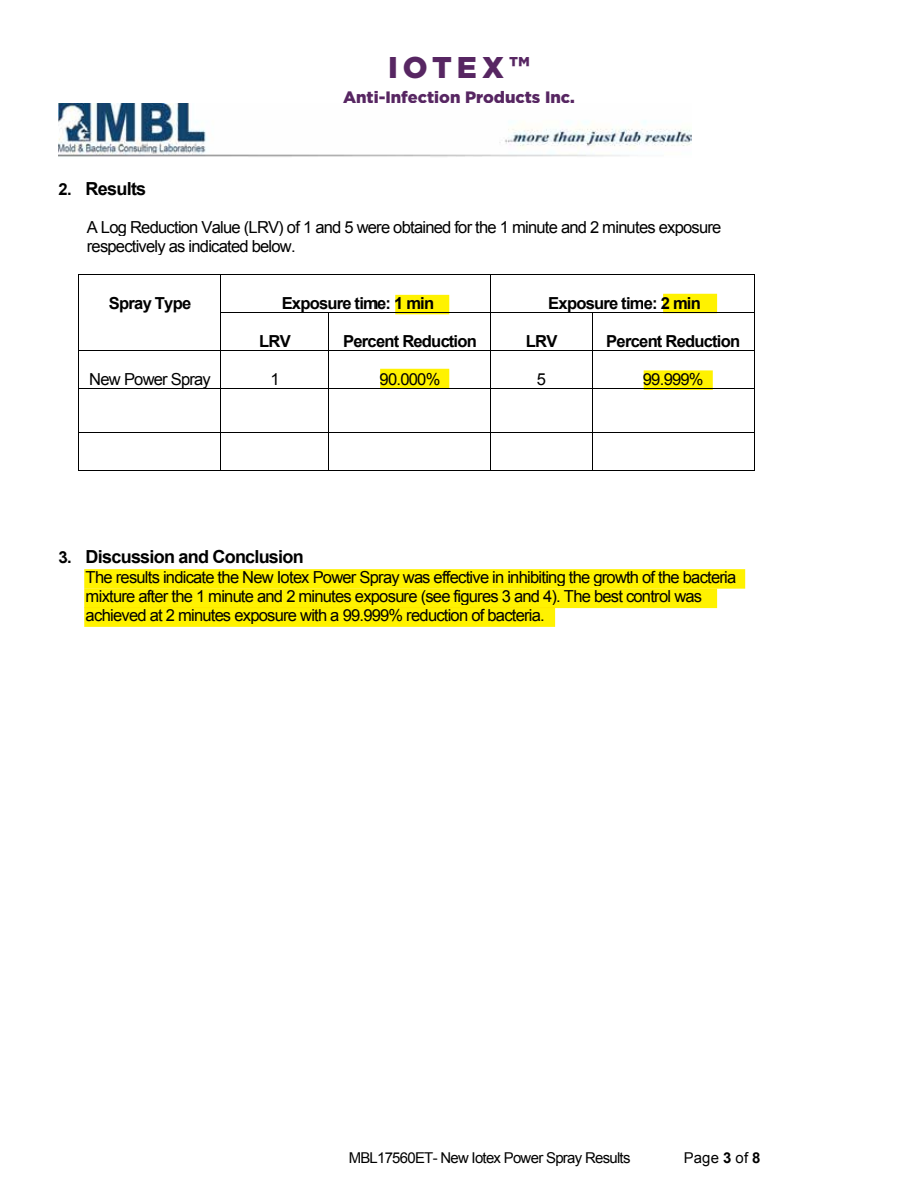
<style>
.page{position:relative;width:918px;height:1188px;background:#fff}
.page>*{position:absolute;margin:0;border:0;box-sizing:border-box;transform-origin:0 0}
.t1{font:900 30px "Gotham";letter-spacing:.17em;color:#572662}
.t2{font:700 18px "Arial";letter-spacing:-.04em;color:#000}
.t3{font:16.5px/19px "Arial";letter-spacing:-.045em;color:#000}
.t4{font:700 16.5px "Arial";letter-spacing:-.045em;color:#000}
.t5{font:900 16.5px "Gotham";color:#572662}
.t6{font:15px "Arial";letter-spacing:-.05em;color:#000}
.s1{font-size:16.5px}
.s2{font-weight:700}
</style>
<div class="page">
<img style="left:59px;top:103px;width:632px;height:54px">
<hr style="left:79px;top:274px;width:141px;height:1px;background:#000">
<hr style="left:221px;top:274px;width:269px;height:1px;background:#000">
<hr style="left:491px;top:274px;width:263px;height:1px;background:#000">
<hr style="left:78px;top:275px;width:1px;height:37px;background:#000">
<hr style="left:220px;top:275px;width:1px;height:37px;background:#000">
<hr style="left:490px;top:275px;width:1px;height:37px;background:#000">
<hr style="left:754px;top:275px;width:1px;height:37px;background:#000">
<hr style="left:221px;top:312px;width:107px;height:1px;background:#000">
<hr style="left:329px;top:312px;width:161px;height:1px;background:#000">
<hr style="left:491px;top:312px;width:101px;height:1px;background:#000">
<hr style="left:592px;top:312px;width:162px;height:1px;background:#000">
<hr style="left:78px;top:313px;width:1px;height:37px;background:#000">
<hr style="left:220px;top:313px;width:1px;height:37px;background:#000">
<hr style="left:328px;top:313px;width:1px;height:37px;background:#000">
<hr style="left:490px;top:313px;width:1px;height:37px;background:#000">
<hr style="left:592px;top:313px;width:1px;height:37px;background:#000">
<hr style="left:754px;top:313px;width:1px;height:37px;background:#000">
<hr style="left:79px;top:350px;width:141px;height:1px;background:#000">
<hr style="left:221px;top:350px;width:107px;height:1px;background:#000">
<hr style="left:329px;top:350px;width:161px;height:1px;background:#000">
<hr style="left:491px;top:350px;width:101px;height:1px;background:#000">
<hr style="left:592px;top:350px;width:162px;height:1px;background:#000">
<hr style="left:78px;top:351px;width:1px;height:37px;background:#000">
<hr style="left:220px;top:351px;width:1px;height:37px;background:#000">
<hr style="left:328px;top:351px;width:1px;height:37px;background:#000">
<hr style="left:490px;top:351px;width:1px;height:37px;background:#000">
<hr style="left:592px;top:351px;width:1px;height:37px;background:#000">
<hr style="left:754px;top:351px;width:1px;height:37px;background:#000">
<hr style="left:79px;top:388px;width:141px;height:1px;background:#000">
<hr style="left:221px;top:388px;width:107px;height:1px;background:#000">
<hr style="left:329px;top:388px;width:161px;height:1px;background:#000">
<hr style="left:491px;top:388px;width:101px;height:1px;background:#000">
<hr style="left:592px;top:388px;width:162px;height:1px;background:#000">
<hr style="left:78px;top:389px;width:1px;height:43px;background:#000">
<hr style="left:220px;top:389px;width:1px;height:43px;background:#000">
<hr style="left:328px;top:389px;width:1px;height:43px;background:#000">
<hr style="left:490px;top:389px;width:1px;height:43px;background:#000">
<hr style="left:592px;top:389px;width:1px;height:43px;background:#000">
<hr style="left:754px;top:389px;width:1px;height:43px;background:#000">
<hr style="left:79px;top:432px;width:141px;height:1px;background:#000">
<hr style="left:221px;top:432px;width:107px;height:1px;background:#000">
<hr style="left:329px;top:432px;width:161px;height:1px;background:#000">
<hr style="left:491px;top:432px;width:101px;height:1px;background:#000">
<hr style="left:592px;top:432px;width:162px;height:1px;background:#000">
<hr style="left:78px;top:433px;width:1px;height:38px;background:#000">
<hr style="left:79px;top:471px;width:141px;height:1px;background:#000">
<hr style="left:220px;top:433px;width:1px;height:38px;background:#000">
<hr style="left:221px;top:471px;width:107px;height:1px;background:#000">
<hr style="left:328px;top:433px;width:1px;height:38px;background:#000">
<hr style="left:329px;top:471px;width:161px;height:1px;background:#000">
<hr style="left:490px;top:433px;width:1px;height:38px;background:#000">
<hr style="left:491px;top:471px;width:101px;height:1px;background:#000">
<hr style="left:592px;top:433px;width:1px;height:38px;background:#000">
<hr style="left:592px;top:471px;width:162px;height:1px;background:#000">
<hr style="left:754px;top:433px;width:1px;height:38px;background:#000">
<div style="left:395px;top:295px;width:54px;height:19px;background:#fff200"></div>
<div style="left:663px;top:294px;width:54px;height:19px;background:#fff200"></div>
<div style="left:380px;top:369px;width:69px;height:19px;background:#fff200"></div>
<div style="left:644px;top:370px;width:69px;height:20px;background:#fff200"></div>
<div style="left:84px;top:569px;width:661px;height:20px;background:#fff200"></div>
<div style="left:84px;top:589px;width:633px;height:19px;background:#fff200"></div>
<div style="left:84px;top:607px;width:471px;height:20px;background:#fff200"></div>
<h1 class="t1" style="left:388px;top:47px;width:143px">IOTEX™</h1>
<p class="t5" style="left:343px;top:86px;width:233px">Anti-Infection Products Inc.</p>
<p class="t2" style="left:59px;top:176px;width:89px"><span class="s1">2.</span> Results</p>
<p class="t3" style="left:87px;top:218px;width:636px">A Log Reduction Value (LRV) of 1 and 5 were obtained for the 1 minute and 2 minutes exposure respectively as indicated below.</p>
<p class="t4" style="left:109px;top:292px;width:84px">Spray Type</p>
<p class="t4" style="left:282px;top:292px;width:154px">Exposure time: 1 min</p>
<p class="t4" style="left:548px;top:292px;width:154px">Exposure time: 2 min</p>
<p class="t4" style="left:259px;top:330px;width:33px">LRV</p>
<p class="t4" style="left:343px;top:330px;width:135px">Percent Reduction</p>
<p class="t4" style="left:526px;top:330px;width:33px">LRV</p>
<p class="t4" style="left:606px;top:330px;width:136px">Percent Reduction</p>
<p class="t3" style="left:89px;top:370px;width:123px">New Power Spray</p>
<p class="t3" style="left:270px;top:370px;width:11px">1</p>
<p class="t3" style="left:380px;top:370px;width:62px">90.000%</p>
<p class="t3" style="left:537px;top:370px;width:11px">5</p>
<p class="t3" style="left:643px;top:370px;width:62px">99.999%</p>
<p class="t2" style="left:59px;top:545px;width:247px"><span class="s1">3.</span> Discussion and Conclusion</p>
<p class="t3" style="left:86px;top:567px;width:652px">The results indicate the New Iotex Power Spray was effective in inhibiting the growth of the bacteria mixture after the 1 minute and 2 minutes exposure (see figures 3 and 4). The best control was achieved at 2 minutes exposure with a 99.999% reduction of bacteria.</p>
<p class="t6" style="left:349px;top:1148px;width:283px">MBL17560ET- New Iotex Power Spray Results</p>
<p class="t6" style="left:684px;top:1148px;width:78px">Page <span class="s2">3</span> of <span class="s2">8</span></p>
</div>
